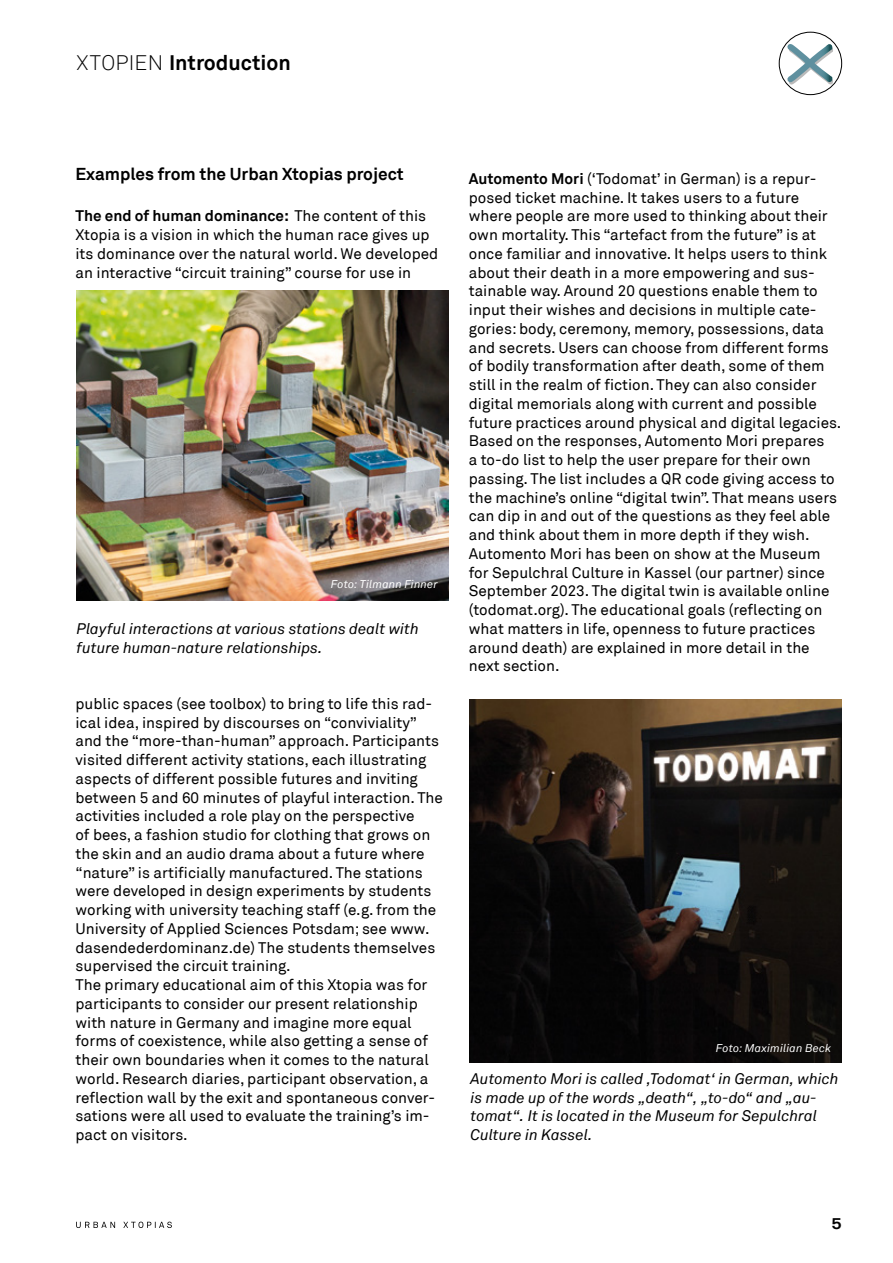
<style>
.page{position:relative;width:893px;height:1263px;background:#fff}
.page>*{position:absolute;margin:0;border:0;box-sizing:border-box;transform-origin:0 0}
.t1{font:700 21px "Akkurat";color:#000}
.t2{font:700 17.25px "Akkurat";color:#000}
.t3{font:700 15.75px "Akkurat";color:#000;scale:1.14 1}
.t4{font:15.3px/18.8px "Akkurat";color:#000}
.t5{font:italic 15.3px/18.8px "Akkurat";color:#000}
.t6{font:italic 11.25px "Akkurat";letter-spacing:.01em;color:#fff}
.s1{font-weight:300}
.s2{font-weight:700}
</style>
<div class="page">
<svg style="left:76px;top:1221px;width:96px;height:7px"></svg>
<div style="left:779px;top:32px;width:63px;height:63px;border:1px solid #000;border-radius:50%"></div>
<svg style="left:782px;top:39px;width:56px;height:50px"></svg>
<img style="left:77px;top:291px;width:372px;height:309px">
<img style="left:469px;top:699px;width:373px;height:363px">
<h1 class="t1" style="left:77px;top:49px;width:216px"><span class="s1">XTOPIEN</span> Introduction</h1>
<p class="t2" style="left:75px;top:163px;width:330px">Examples from the Urban Xtopias project</p>
<p class="t4" style="left:75px;top:207px;width:364px"><span class="s2">The end of human dominance:</span> The content of this Xtopia is a vision in which the human race gives up its dominance over the natural world. We developed an interactive “circuit training” course for use in</p>
<p class="t6" style="left:331px;top:577px;width:108px">Foto: Tilmann Finner</p>
<p class="t5" style="left:77px;top:619px;width:344px">Playful interactions at various stations dealt with future human-nature relationships.</p>
<p class="t4" style="left:75px;top:694px;width:369px">public spaces (see toolbox) to bring to life this rad&shy;ical idea, inspired by discourses on “conviviality” and the “more-than-human” approach. Participants visited different activity stations, each illustrating aspects of different possible futures and inviting between 5 and 60 minutes of playful interaction. The activities included a role play on the perspective<br>of bees, a fashion studio for clothing that grows on the skin and an audio drama about a future where “nature” is artificially manufactured. The stations were developed in design experiments by students working with university teaching staff (e.g. from the University of Applied Sciences Potsdam; see www. dasendederdominanz.de) The students themselves supervised the circuit training.<br>The primary educational aim of this Xtopia was for participants to consider our present relationship with nature in Germany and imagine more equal forms of coexistence, while also getting a sense of their own boundaries when it comes to the natural world. Research diaries, participant observation, a reflection wall by the exit and spontaneous conver&shy;sations were all used to evaluate the training’s im&shy;pact on visitors.</p>
<p class="t4" style="left:469px;top:169px;width:374px"><span class="s2">Automento Mori</span> (‘Todomat’ in German) is a repur&shy;posed ticket machine. It takes users to a future where people are more used to thinking about their own mortality. This “artefact from the future” is at once familiar and innovative. It helps users to think about their death in a more empowering and sus&shy;tainable way. Around 20 questions enable them to input their wishes and decisions in multiple cate&shy;gories: body, ceremony, memory, possessions, data and secrets. Users can choose from different forms of bodily transformation after death, some of them still in the realm of fiction. They can also consider digital memorials along with current and possible future practices around physical and digital legacies.<br>Based on the responses, Automento Mori prepares<br>a to-do list to help the user prepare for their own passing. The list includes a QR code giving access to the machine’s online “digital twin”. That means users can dip in and out of the questions as they feel able and think about them in more depth if they wish.<br>Automento Mori has been on show at the Museum for Sepulchral Culture in Kassel (our partner) since September 2023. The digital twin is available online (todomat.org). The educational goals (reflecting on what matters in life, openness to future practices around death) are explained in more detail in the next section.</p>
<p class="t6" style="left:716px;top:1042px;width:117px">Foto: Maximilian Beck</p>
<p class="t5" style="left:471px;top:1069px;width:370px">Automento Mori is called ‚Todomat‘ in German, which is made up of the words „death“, „to-do“ and „au&shy;tomat“. It is located in the Museum for Sepulchral Culture in Kassel.</p>
<p class="t3" style="left:831px;top:1213px;width:10px">5</p>
</div>
